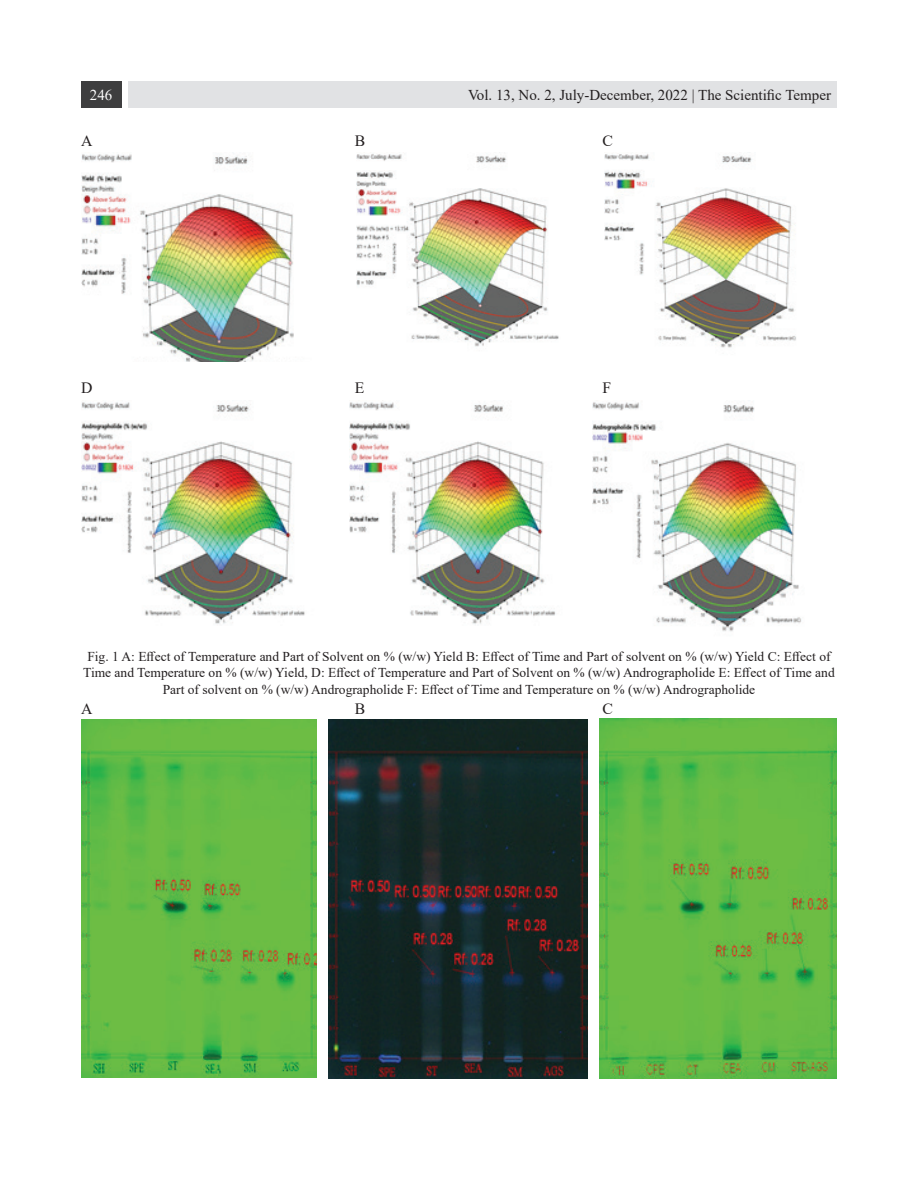
<style>
.page{position:relative;width:918px;height:1188px;background:#fff}
.page>*{position:absolute;margin:0;border:0;box-sizing:border-box;transform-origin:0 0}
.t1{font:15.75px "Times New Roman";color:#231f20}
.t2{font:15px "Times New Roman";color:#231f20}
.t3{font:15px "Times New Roman";color:#fff}
.t4{font:13.5px/16.2px "Times New Roman";color:#231f20;text-align:center}
</style>
<div class="page">
<div style="left:129px;top:81px;width:708px;height:27px;background:#e1e2e4"></div>
<div style="left:81px;top:81px;width:40px;height:27px;background:#3e3e3f"></div>
<img style="left:82px;top:154px;width:212px;height:208px">
<img style="left:356px;top:154px;width:203px;height:193px">
<img style="left:605px;top:154px;width:191px;height:194px">
<img style="left:82px;top:402px;width:223px;height:222px">
<img style="left:349px;top:402px;width:207px;height:222px">
<img style="left:592px;top:402px;width:210px;height:230px">
<img style="left:82px;top:719px;width:235px;height:359px">
<img style="left:329px;top:719px;width:259px;height:360px">
<img style="left:599px;top:719px;width:238px;height:359px">
<p class="t3" style="left:90px;top:84px;width:24px">246</p>
<p class="t2" style="left:468px;top:84px;width:364px">Vol. 13, No. 2, July-December, 2022 | The Scientific Temper</p>
<p class="t1" style="left:81px;top:130px;width:13px">A</p>
<p class="t1" style="left:355px;top:130px;width:12px">B</p>
<p class="t1" style="left:602px;top:130px;width:12px">C</p>
<p class="t1" style="left:81px;top:377px;width:13px">D</p>
<p class="t1" style="left:355px;top:377px;width:11px">E</p>
<p class="t1" style="left:602px;top:377px;width:10px">F</p>
<p class="t4" style="left:83px;top:648px;width:753px">Fig. 1 A: Effect of Temperature and Part of Solvent on % (w/w) Yield B: Effect of Time and Part of solvent on % (w/w) Yield C: Effect of<br>Time and Temperature on % (w/w) Yield, D: Effect of Temperature and Part of Solvent on % (w/w) Andrographolide E: Effect of Time and<br>Part of solvent on % (w/w) Andrographolide F: Effect of Time and Temperature on % (w/w) Andrographolide</p>
<p class="t1" style="left:81px;top:698px;width:13px">A</p>
<p class="t1" style="left:355px;top:698px;width:12px">B</p>
<p class="t1" style="left:602px;top:698px;width:12px">C</p>
</div>
